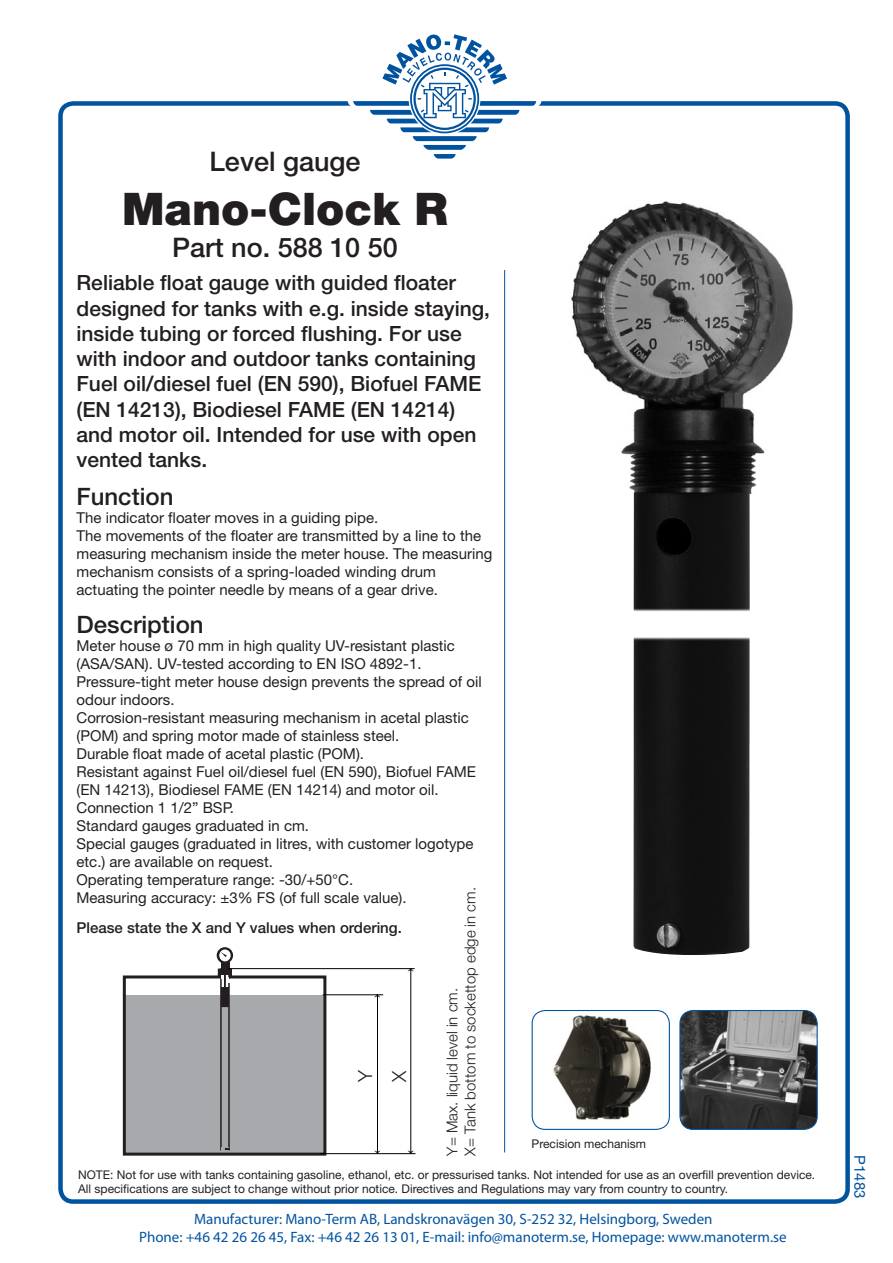
<style>
.page{position:relative;width:893px;height:1263px;background:#fff}
.page>*{position:absolute;margin:0;border:0;box-sizing:border-box;transform-origin:0 0}
.Rubrik_30pt{font:900 45px "Helvetica Neue LT Std";color:#231f20}
.Rubrik_30pt-2{font:500 27px "Helvetica Neue LT Std";color:#231f20}
.Sub_Rubrik_18pt{font:500 27px "Helvetica Neue LT Std";color:#231f20}
.Sub_Rubrik_18pt-2{font:500 24px "Helvetica Neue LT Std";color:#231f20}
.Sub_Rubrik_18pt-3{font:500 21px/25.2px "Helvetica Neue LT Std";color:#231f20}
.Bröd_text_10pt{font:300 19.5px "Helvetica Neue LT Std";color:#231f20}
.Ingress_13pt{font:15px/18px "Helvetica Neue LT Std";color:#231f20}
.t1{font:15px "Myriad Pro";color:#0153a0}
.Bröd_text_10pt-2{font:300 15px "Helvetica Neue LT Std";color:#231f20}
.Ingress_13pt-2{font:500 15px "Helvetica Neue LT Std";color:#231f20}
.Ingress_13pt-3{font:15px "Helvetica Neue LT Std";color:#0153a0}
.Ingress_13pt-4{font:12px "Helvetica Neue LT Std";color:#231f20}
.t2{font:700 11.85px "Times New Roman";color:#000}
</style>
<div class="page">
<div style="left:58px;top:101px;width:792px;height:1103px;border:4px solid #0153a0;border-radius:13px"></div>
<svg style="left:348px;top:34px;width:193px;height:125px"></svg>
<hr style="left:504px;top:270px;width:1px;height:882px;background:#0153a0">
<img style="left:571px;top:201px;width:222px;height:292px">
<img style="left:633px;top:492px;width:117px;height:463px">
<div style="left:124px;top:995px;width:201px;height:159px;background:#a8a9ad"></div>
<div style="left:123px;top:975px;width:203px;height:180px;border:3px solid #231f20"></div>
<svg style="left:217px;top:947px;width:16px;height:16px"></svg>
<svg style="left:219px;top:949px;width:12px;height:12px"></svg>
<svg style="left:220px;top:952px;width:7px;height:5px"></svg>
<div style="left:220px;top:962px;width:9px;height:7px;background:#231f20"></div>
<svg style="left:218px;top:968px;width:14px;height:183px"></svg>
<hr style="left:377px;top:994px;width:1px;height:160px;background:#000">
<hr style="left:410px;top:969px;width:1px;height:184px;background:#000">
<hr style="left:323px;top:994px;width:60px;height:1px;background:#000">
<hr style="left:320px;top:1153px;width:95px;height:1px;background:#000">
<hr style="left:228px;top:968px;width:187px;height:1px;background:#000">
<img style="left:532px;top:1010px;width:137px;height:119px">
<div style="left:532px;top:1010px;width:138px;height:120px;border:1px solid #0153a0;border-radius:13px"></div>
<img style="left:681px;top:1010px;width:136px;height:118px">
<div style="left:679px;top:1010px;width:139px;height:120px;border:1px solid #0153a0;border-radius:13px"></div>
<p class="Sub_Rubrik_18pt" style="left:209px;top:145px;width:153px">Level gauge</p>
<p class="Rubrik_30pt" style="left:122px;top:182px;width:327px">Mano-Clock R</p>
<p class="Rubrik_30pt-2" style="left:172px;top:232px;width:227px">Part no. 588 10 50</p>
<p class="Sub_Rubrik_18pt-3" style="left:77px;top:270px;width:415px">Reliable float gauge with guided floater designed for tanks with e.g. inside staying, inside tubing or forced flushing. For use with indoor and outdoor tanks containing</p>
<p class="Sub_Rubrik_18pt-3" style="left:77px;top:371px;width:406px">Fuel oil/diesel fuel (EN 590), Biofuel FAME (EN 14213), Biodiesel FAME (EN 14214) and motor oil. Intended for use with open vented tanks.</p>
<p class="Sub_Rubrik_18pt-2" style="left:77px;top:482px;width:98px">Function</p>
<p class="Ingress_13pt" style="left:77px;top:508px;width:303px">The indicator floater moves in a guiding pipe.</p>
<p class="Ingress_13pt" style="left:77px;top:526px;width:417px">The movements of the floater are transmitted by a line to the measuring mechanism inside the meter house. The measuring mechanism consists of a spring-loaded winding drum</p>
<p class="Ingress_13pt" style="left:77px;top:580px;width:363px">actuating the pointer needle by means of a gear drive.</p>
<p class="Sub_Rubrik_18pt-2" style="left:77px;top:610px;width:129px">Description</p>
<p class="Ingress_13pt" style="left:77px;top:636px;width:380px">Meter house ø 70 mm in high quality UV-resistant plastic</p>
<p class="Ingress_13pt" style="left:77px;top:654px;width:347px">(ASA/SAN). UV-tested according to EN ISO 4892-1.</p>
<p class="Ingress_13pt" style="left:77px;top:672px;width:407px">Pressure-tight meter house design prevents the spread of oil odour indoors.</p>
<p class="Ingress_13pt" style="left:77px;top:708px;width:394px">Corrosion-resistant measuring mechanism in acetal plastic (POM) and spring motor made of stainless steel.</p>
<p class="Ingress_13pt" style="left:77px;top:744px;width:289px">Durable float made of acetal plastic (POM).</p>
<p class="Ingress_13pt" style="left:77px;top:762px;width:401px">Resistant against Fuel oil/diesel fuel (EN 590), Biofuel FAME (EN 14213), Biodiesel FAME (EN 14214) and motor oil.</p>
<p class="Ingress_13pt" style="left:77px;top:798px;width:159px">Connection 1 1/2” BSP.</p>
<p class="Ingress_13pt" style="left:77px;top:816px;width:234px">Standard gauges graduated in cm.</p>
<p class="Ingress_13pt" style="left:77px;top:834px;width:398px">Special gauges (graduated in litres, with customer logotype etc.) are available on request.</p>
<p class="Ingress_13pt" style="left:77px;top:870px;width:278px">Operating temperature range: -30/+50°C.</p>
<p class="Ingress_13pt" style="left:77px;top:888px;width:332px">Measuring accuracy: ±3% FS (of full scale value).</p>
<p class="Ingress_13pt-2" style="left:77px;top:918px;width:327px">Please state the X and Y values when ordering.</p>
<p class="t2" style="left:401px;top:972px;width:5px;rotate:-90deg">›</p>
<p class="t2" style="left:368px;top:998px;width:5px;rotate:-90deg">›</p>
<p class="Bröd_text_10pt-2" style="left:461px;top:1155px;width:270px;rotate:-90deg">X= Tank bottom to sockettop edge in cm.</p>
<p class="Bröd_text_10pt-2" style="left:443px;top:1155px;width:169px;rotate:-90deg">Y= Max. liquid level in cm.</p>
<p class="Bröd_text_10pt" style="left:353px;top:1082px;width:14px;rotate:-90deg">Y</p>
<p class="Bröd_text_10pt" style="left:387px;top:1082px;width:13px;rotate:-90deg">X</p>
<p class="t2" style="left:387px;top:1150px;width:5px;rotate:90deg">›</p>
<p class="t2" style="left:420px;top:1150px;width:5px;rotate:90deg">›</p>
<p class="Ingress_13pt-4" style="left:532px;top:1137px;width:116px">Precision mechanism</p>
<p class="Ingress_13pt-4" style="left:78px;top:1167px;width:739px">NOTE: Not for use with tanks containing gasoline, ethanol, etc. or pressurised tanks. Not intended for use as an overfill prevention device.</p>
<p class="Ingress_13pt-4" style="left:78px;top:1181px;width:651px">All specifications are subject to change without prior notice. Directives and Regulations may vary from country to country.</p>
<p class="t1" style="left:194px;top:1210px;width:520px">Manufacturer: Mano-Term AB, Landskronavägen 30, S-252 32, Helsingborg, Sweden</p>
<p class="t1" style="left:139px;top:1228px;width:649px">Phone: +46 42 26 26 45, Fax: +46 42 26 13 01, E-mail: info@manoterm.se, Homepage: www.manoterm.se</p>
<p class="Ingress_13pt-3" style="left:869px;top:1155px;width:45px;rotate:90deg">P1483</p>
</div>
